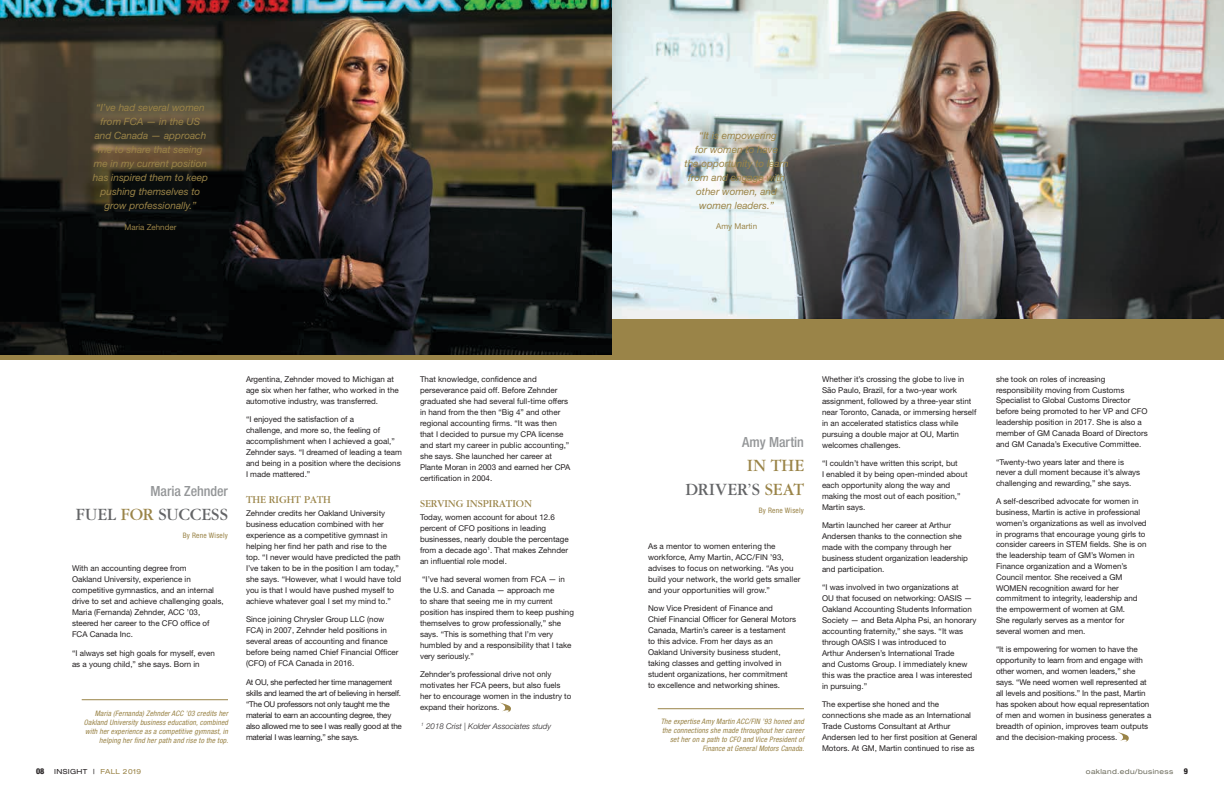
<style>
.page{position:relative;width:1224px;height:792px;background:#fff}
.page>*{position:absolute;margin:0;border:0;box-sizing:border-box;transform-origin:0 0}
.t1{font:18px/24px "Garamond";letter-spacing:.01em;color:#9a8448;text-align:right}
.t2{font:18px "Garamond";letter-spacing:-.005em;color:#636466}
.t3{font:500 condensed 14px "Helvetica Neue";color:#949698}
.t4{font:11px "Garamond";color:#9a8448}
.t5{font:italic 10px/14px "Helvetica Neue";color:#9a8448;text-align:center}
.t6{font:8px/11px "Helvetica Neue";color:#231f20}
.t7{font:8px/11px "Helvetica Neue";letter-spacing:-.03em;color:#231f20}
.t8{font:italic 300 8px "Helvetica Neue";color:#231f20}
.t9{font:8px "Helvetica Neue";color:#9a8448}
.t10{font:800 condensed 8px "Helvetica Neue";color:#231f20}
.t11{font:italic condensed 7.5px/9px "Helvetica Neue";letter-spacing:.02em;color:#9a8448;text-align:right}
.t12{font:condensed 7.5px "Helvetica Neue";letter-spacing:.03em;color:#9a8448}
.t13{font:expanded 7px "Helvetica Neue";letter-spacing:.05em;color:#6e6d5e}
.t14{font:expanded 7px "Helvetica Neue";letter-spacing:.05em;color:#231f20}
.s1{color:#9a8448}
.s2{color:#636466}
</style>
<div class="page">
<hr style="left:82px;top:699px;width:146px;height:1px;background:#9a8448">
<hr style="left:658px;top:708px;width:146px;height:1px;background:#9a8448">
<svg style="left:500px;top:702px;width:11px;height:10px"></svg>
<div style="left:0;top:313px;width:612px;height:47px;background:linear-gradient(to right,#9a8448,#9a8448)"></div>
<svg style="left:1118px;top:732px;width:11px;height:10px"></svg>
<img style="left:0;top:0;width:612px;height:354px">
<div style="left:612px;top:313px;width:612px;height:47px;background:#9a8448"></div>
<img style="left:612px;top:0;width:612px;height:318px">
<p class="t5" style="left:93px;top:101px;width:117px">“I’ve had several women from FCA — in the US and Canada — approach me to share that seeing me in my current position has inspired them to keep pushing themselves to grow professionally.”</p>
<p class="t9" style="left:124px;top:222px;width:54px">Maria Zehnder</p>
<p class="t3" style="left:150px;top:483px;width:79px">Maria Zehnder</p>
<p class="t2" style="left:76px;top:505px;width:154px">FUEL <span class="s1">FOR</span> SUCCESS</p>
<p class="t12" style="left:183px;top:531px;width:47px">By Rene Wisely</p>
<p class="t6" style="left:72px;top:563px;width:153px">With an accounting degree from<br>Oakland University, experience in competitive gymnastics, and an internal drive to set and achieve challenging goals, Maria (Fernanda) Zehnder, ACC ’03, steered her career to the CFO office of FCA Canada Inc.</p>
<p class="t6" style="left:72px;top:647px;width:144px">“I always set high goals for myself, even as a young child,” she says. Born in</p>
<p class="t11" style="left:84px;top:709px;width:146px">Maria (Fernanda) Zehnder ACC ’03 credits her Oakland University business education, combined with her experience as a competitive gymnast, in helping her find her path and rise to the top.</p>
<p class="t6" style="left:246px;top:373px;width:154px">Argentina, Zehnder moved to Michigan at age six when her father, who worked in the automotive industry, was transferred.</p>
<p class="t6" style="left:246px;top:413px;width:158px">“I enjoyed the satisfaction of a<br>challenge, and more so, the feeling of accomplishment when I achieved a goal,” Zehnder says. “I dreamed of leading a team and being in a position where the decisions I made mattered.”</p>
<p class="t4" style="left:246px;top:494px;width:87px">THE RIGHT PATH</p>
<p class="t6" style="left:246px;top:508px;width:157px">Zehnder credits her Oakland University business education combined with her experience as a competitive gymnast in helping her find her path and rise to the top. “I never would have predicted the path I’ve taken to be in the position I am today,” she says. “However, what I would have told you is that I would have pushed myself to achieve whatever goal I set my mind to.”</p>
<p class="t6" style="left:246px;top:614px;width:154px">Since joining Chrysler Group LLC (now FCA) in 2007, Zehnder held positions in several areas of accounting and finance before being named Chief Financial Officer (CFO) of FCA Canada in 2016.</p>
<p class="t7" style="left:246px;top:676px;width:157px">At OU, she perfected her time management skills and learned the art of believing in herself. “The OU professors not only taught me the material to earn an accounting degree, they also allowed me to see I was really good at the material I was learning,” she says.</p>
<p class="t6" style="left:420px;top:373px;width:152px">That knowledge, confidence and perseverance paid off. Before Zehnder graduated she had several full-time offers in hand from the then “Big 4” and other regional accounting firms. “It was then that I decided to pursue my CPA license and start my career in public accounting,” she says. She launched her career at Plante Moran in 2003 and earned her CPA certification in 2004.</p>
<p class="t4" style="left:420px;top:498px;width:113px">SERVING INSPIRATION</p>
<p class="t6" style="left:420px;top:512px;width:150px">Today, women account for about 12.6 percent of CFO positions in leading businesses, nearly double the percentage from a decade ago<sup>1</sup>. That makes Zehnder an influential role model.</p>
<p class="t6" style="left:420px;top:574px;width:155px">“I’ve had several women from FCA — in the U.S. and Canada — approach me<br>to share that seeing me in my current position has inspired them to keep pushing themselves to grow professionally,” she says. “This is something that I’m very humbled by and a responsibility that I take very seriously.”</p>
<p class="t6" style="left:420px;top:669px;width:153px">Zehnder’s professional drive not only motivates her FCA peers, but also fuels her to encourage women in the industry to expand their horizons.</p>
<p class="t8" style="left:421px;top:721px;width:131px"><sup>1</sup> 2018 Crist | Kolder Associates study</p>
<p class="t5" style="left:685px;top:128px;width:106px">“It is empowering<br>for women to have<br>the opportunity to learn from and engage with other women, and women leaders.”</p>
<p class="t9" style="left:716px;top:221px;width:42px">Amy Martin</p>
<p class="t3" style="left:742px;top:434px;width:63px">Amy Martin</p>
<p class="t1" style="left:685px;top:454px;width:120px">IN THE<br><span class="s2">DRIVER’S</span> SEAT</p>
<p class="t12" style="left:759px;top:506px;width:47px">By Rene Wisely</p>
<p class="t6" style="left:648px;top:541px;width:154px">As a mentor to women entering the workforce, Amy Martin, ACC/FIN ’93, advises to focus on networking. “As you build your network, the world gets smaller and your opportunities will grow.”</p>
<p class="t6" style="left:648px;top:603px;width:150px">Now Vice President of Finance and<br>Chief Financial Officer for General Motors Canada, Martin’s career is a testament<br>to this advice. From her days as an Oakland University business student, taking classes and getting involved in student organizations, her commitment to excellence and networking shines.</p>
<p class="t11" style="left:661px;top:717px;width:145px">The expertise Amy Martin ACC/FIN ’93 honed and the connections she made throughout her career set her on a path to CFO and Vice President of Finance at General Motors Canada.</p>
<p class="t6" style="left:822px;top:373px;width:156px">Whether it’s crossing the globe to live in São Paulo, Brazil, for a two-year work assignment, followed by a three-year stint near Toronto, Canada, or immersing herself in an accelerated statistics class while pursuing a double major at OU, Martin welcomes challenges.</p>
<p class="t6" style="left:822px;top:457px;width:147px">“I couldn’t have written this script, but<br>I enabled it by being open-minded about each opportunity along the way and making the most out of each position,” Martin says.</p>
<p class="t6" style="left:822px;top:520px;width:148px">Martin launched her career at Arthur Andersen thanks to the connection she made with the company through her business student organization leadership and participation.</p>
<p class="t6" style="left:822px;top:582px;width:156px">“I was involved in two organizations at<br>OU that focused on networking: OASIS — Oakland Accounting Students Information Society — and Beta Alpha Psi, an honorary accounting fraternity,” she says. “It was through OASIS I was introduced to<br>Arthur Andersen’s International Trade<br>and Customs Group. I immediately knew this was the practice area I was interested in pursuing.”</p>
<p class="t6" style="left:822px;top:699px;width:157px">The expertise she honed and the connections she made as an International Trade Customs Consultant at Arthur Andersen led to her first position at General Motors. At GM, Martin continued to rise as</p>
<p class="t6" style="left:996px;top:373px;width:153px">she took on roles of increasing responsibility moving from Customs Specialist to Global Customs Director before being promoted to her VP and CFO leadership position in 2017. She is also a member of GM Canada Board of Directors and GM Canada’s Executive Committee.</p>
<p class="t6" style="left:996px;top:456px;width:146px">“Twenty-two years later and there is never a dull moment because it’s always challenging and rewarding,” she says.</p>
<p class="t6" style="left:996px;top:496px;width:152px">A self-described advocate for women in business, Martin is active in professional women’s organizations as well as involved in programs that encourage young girls to consider careers in STEM fields. She is on the leadership team of GM’s Women in Finance organization and a Women’s Council mentor. She received a GM WOMEN recognition award for her commitment to integrity, leadership and the empowerment of women at GM.<br>She regularly serves as a mentor for several women and men.</p>
<p class="t6" style="left:996px;top:643px;width:157px">“It is empowering for women to have the opportunity to learn from and engage with other women, and women leaders,” she says. “We need women well represented at all levels and positions.” In the past, Martin has spoken about how equal representation of men and women in business generates a breadth of opinion, improves team outputs and the decision-making process.</p>
<p class="t10" style="left:36px;top:766px;width:10px">08</p>
<p class="t14" style="left:54px;top:767px;width:88px">INSIGHT | <span class="s1">FALL 2019</span></p>
<p class="t13" style="left:1086px;top:767px;width:89px">oakland.edu/business</p>
<p class="t10" style="left:1184px;top:766px;width:6px">9</p>
</div>
